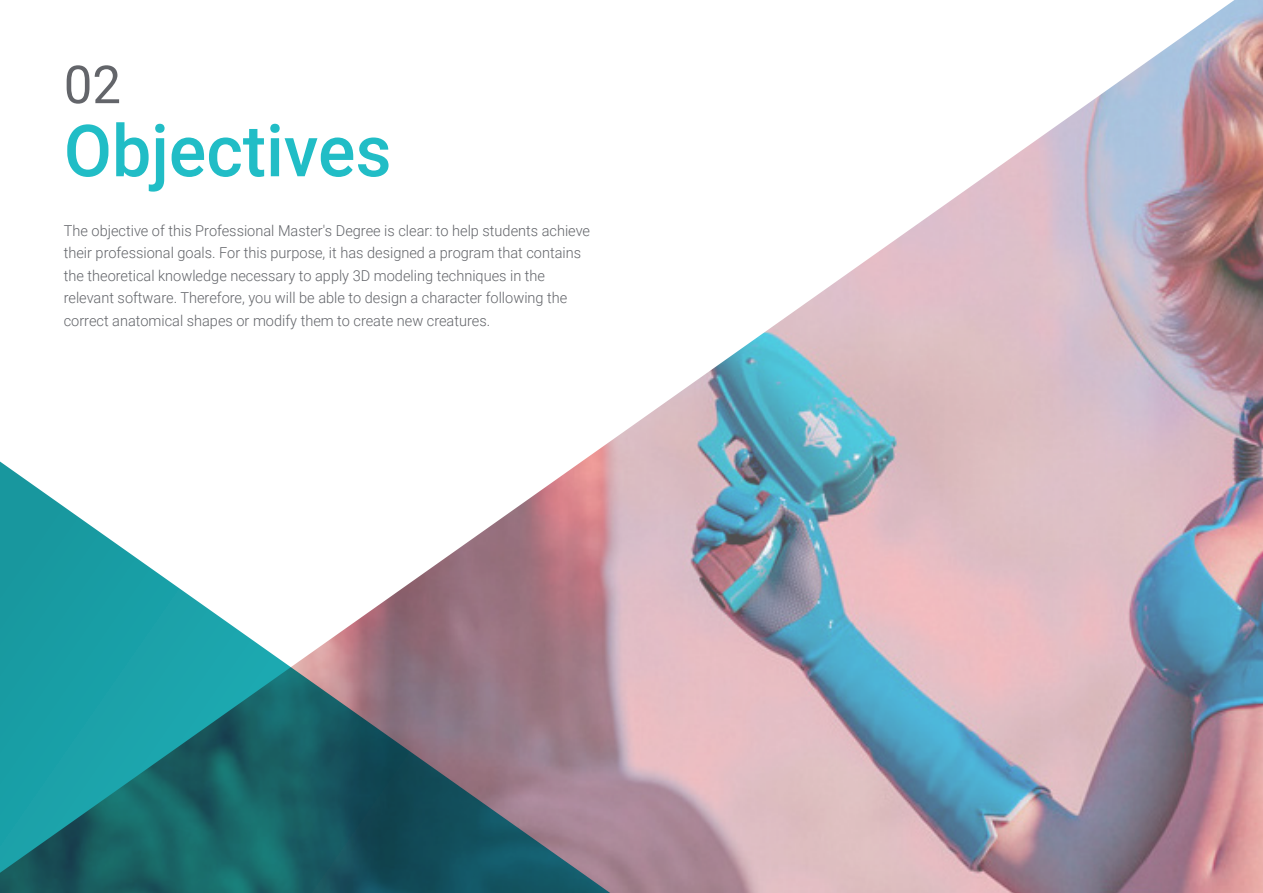
<style>
.page{position:relative;width:1263px;height:893px;background:#fff}
.page>*{position:absolute;margin:0;border:0;box-sizing:border-box;transform-origin:0 0}
.Portadilla{font:500 72px "Roboto";color:#21bdc6}
.t1{font:52.5px "Roboto";color:#63656a}
.Texto_Plano{font:300 15px/22.5px "Roboto";color:#63656a}
</style>
<div class="page">
<img style="left:604px;top:0;width:659px;height:893px">
<svg style="left:0;top:446px;width:640px;height:447px"></svg>
<p class="t1" style="left:64px;top:48px;width:59px">02</p>
<p class="Portadilla" style="left:64px;top:100px;width:329px">Objectives</p>
<p class="Texto_Plano" style="left:64px;top:218px;width:528px">The objective of this Professional Master's Degree is clear: to help students achieve their professional goals. For this purpose, it has designed a program that contains the theoretical knowledge necessary to apply 3D modeling techniques in the relevant software. Therefore, you will be able to design a character following the correct anatomical shapes or modify them to create new creatures.</p>
</div>
